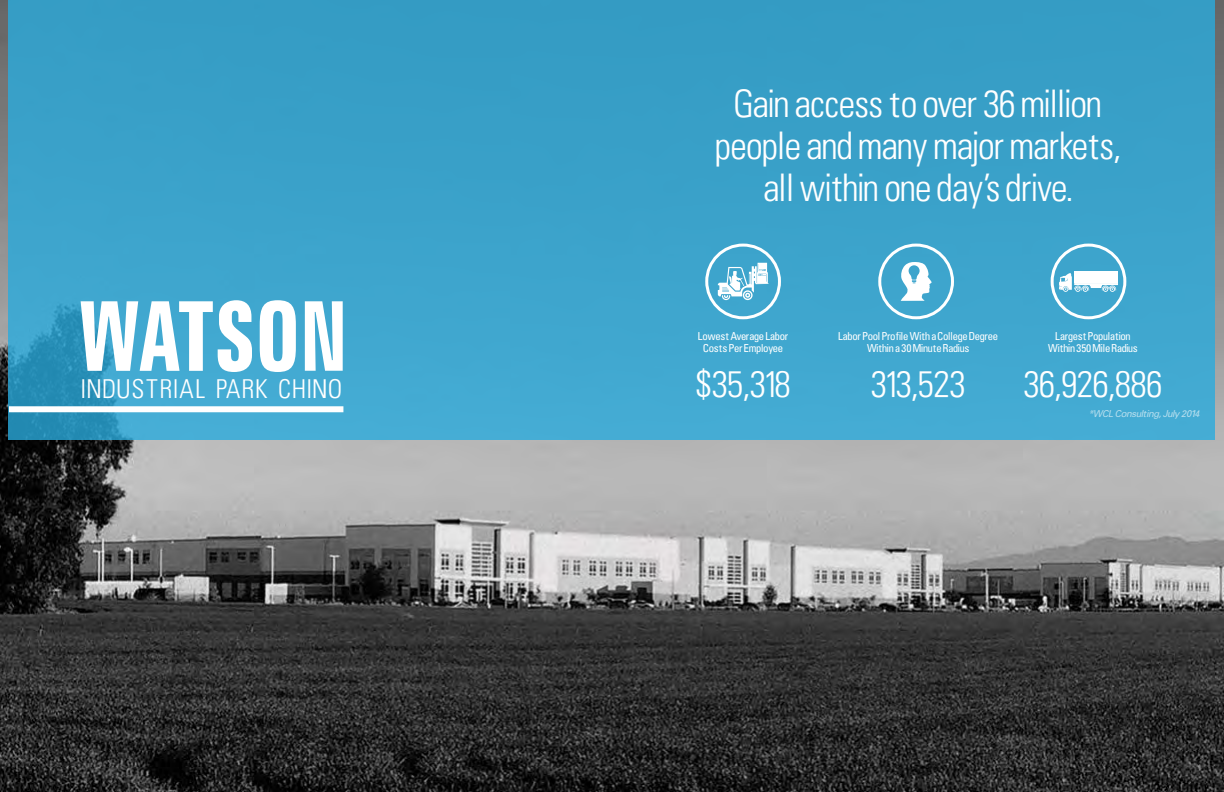
<style>
.page{position:relative;width:1224px;height:792px;background:#fff}
.page>*{position:absolute;margin:0;border:0;box-sizing:border-box;transform-origin:0 0}
.t1{font:300 35px/42px "Uniform Cond";letter-spacing:-.02em;color:#fff;text-align:center}
.t2{font:300 34px "Uniform Cond";letter-spacing:-.02em;color:#fff}
.t3{font:300 23.9px "Uniform Cond";letter-spacing:.055em;color:#fff}
.t4{font:10px/12px "Uniform Cond";letter-spacing:-.02em;color:#fff;text-align:center}
.t5{font:italic 9px "Uniform";letter-spacing:-.02em;color:#fff}
</style>
<div class="page">
<img style="left:0;top:0;width:1224px;height:792px">
<div style="left:9px;top:0;width:1206px;height:440px;background:#3ba2ca"></div>
<svg style="left:718px;top:263px;width:50px;height:37px"></svg>
<div style="left:705px;top:244px;width:76px;height:75px;border:3px solid #fff;border-radius:50%"></div>
<svg style="left:901px;top:262px;width:31px;height:39px"></svg>
<div style="left:878px;top:244px;width:76px;height:75px;border:3px solid #fff;border-radius:50%"></div>
<div style="left:1074px;top:271px;width:44px;height:12px;background:#fff"></div>
<svg style="left:1059px;top:273px;width:59px;height:19px"></svg>
<div style="left:1051px;top:244px;width:75px;height:75px;border:3px solid #fff;border-radius:50%"></div>
<div style="left:9px;top:406px;width:334px;height:6px;background:#fff"></div>
<svg style="left:81px;top:300px;width:171px;height:72px"></svg>
<svg style="left:260px;top:300px;width:36px;height:72px"></svg>
<svg style="left:305px;top:301px;width:38px;height:70px"></svg>
<h3 class="t3" style="left:81px;top:373px;width:262px">INDUSTRIAL PARK CHINO</h3>
<h1 class="t1" style="left:715px;top:82px;width:408px">Gain access to over 36 million people and many major markets, all within one day’s drive.</h1>
<p class="t4" style="left:698px;top:330px;width:92px">Lowest Average Labor<br>Costs Per Employee</p>
<h2 class="t2" style="left:695px;top:361px;width:97px">$35,318</h2>
<p class="t4" style="left:838px;top:330px;width:161px">Labor Pool Profile With a College Degree<br>Within a 30 Minute Radius</p>
<h2 class="t2" style="left:870px;top:361px;width:97px">313,523</h2>
<p class="t4" style="left:1048px;top:330px;width:91px">Largest Population<br>Within 350 Mile Radius</p>
<h2 class="t2" style="left:1023px;top:361px;width:141px">36,926,886</h2>
<p class="t5" style="left:1088px;top:408px;width:113px">*WCL Consulting, July 2014</p>
</div>
